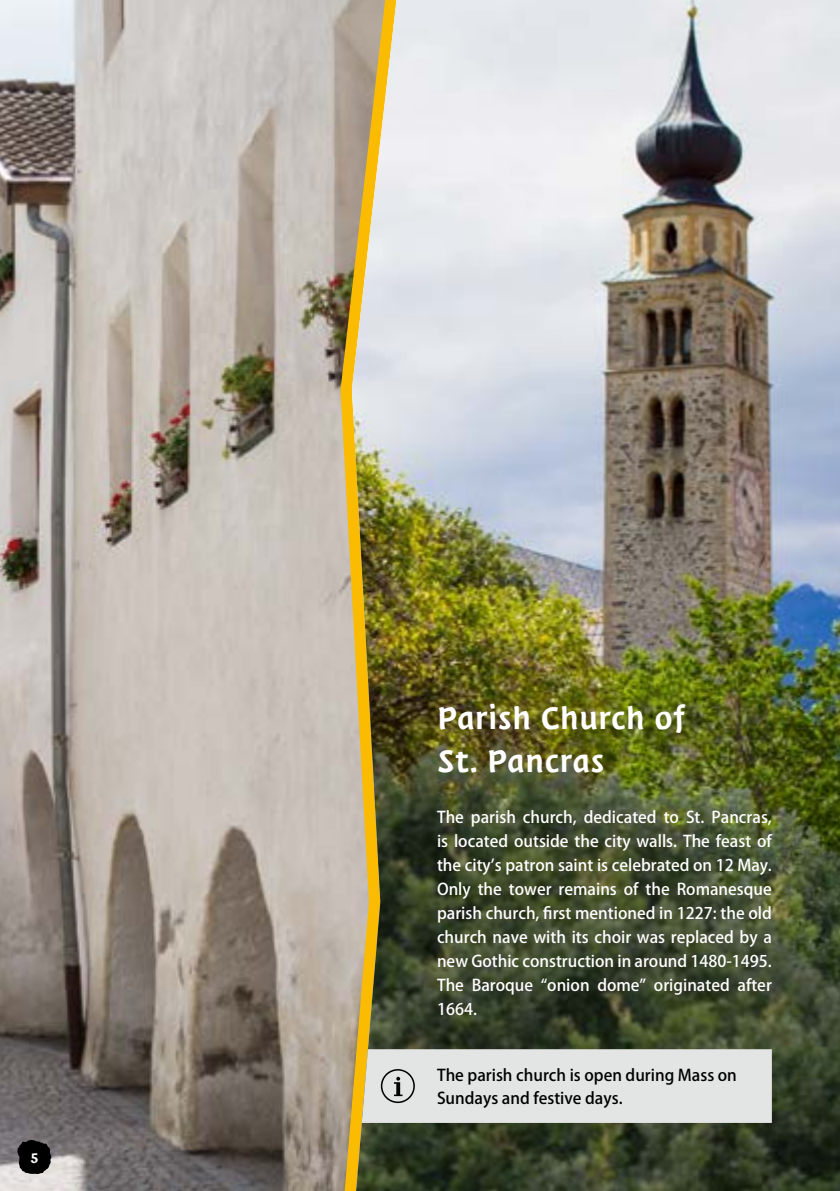
<style>
.page{position:relative;width:840px;height:1191px;background:#fff}
.page>*{position:absolute;margin:0;border:0;box-sizing:border-box;transform-origin:0 0}
.t1{font:36px "Suedtirol";color:#fff}
.t2{font:500 16px/24px "Koz Go Pr 6 N";color:#fff;text-align:justify}
.t3{font:500 16px/22px "Koz Go Pr 6 N";color:#000}
.t4{font:16px "Suedtirol";color:#fff}
</style>
<div class="page">
<img style="left:0;top:0;width:340px;height:1191px">
<svg style="left:340px;top:0;width:11px;height:1191px;background:#bcab88"></svg>
<img style="left:351px;top:0;width:488px;height:1191px">
<div style="left:361px;top:1049px;width:410px;height:74px;background:#e3e4e4"></div>
<svg style="left:17px;top:1140px;width:34px;height:34px"></svg>
<p class="t4" style="left:30px;top:1147px;width:10px">5</p>
<p class="t1" style="left:437px;top:697px;width:249px">Parish Church of</p>
<p class="t1" style="left:437px;top:740px;width:169px">St. Pancras</p>
<p class="t2" style="left:437px;top:805px;width:336px">The parish church, dedicated to St. Pancras, is located outside the city walls. The feast of the city’s patron saint is celebrated on 12 May.<br>Only the tower remains of the Romanesque parish church, first mentioned in 1227: the old church nave with its choir was replaced by a new Gothic construction in around 1480-1495.<br>The Baroque “onion dome” originated after 1664.</p>
<p class="t3" style="left:437px;top:1065px;width:301px">The parish church is open during Mass on<br>Sundays and festive days.</p>
</div>
